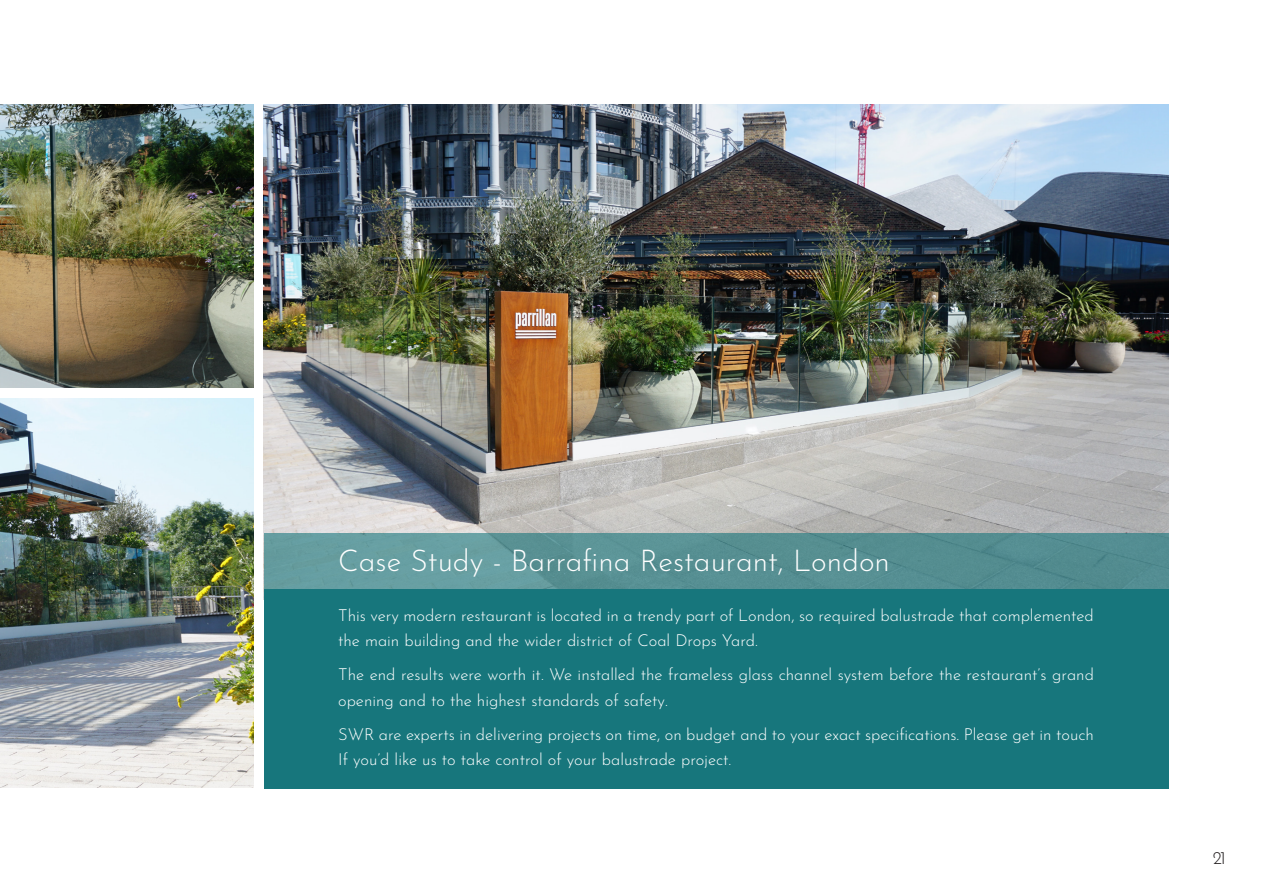
<style>
.page{position:relative;width:1263px;height:893px;background:#fff}
.page>*{position:absolute;margin:0;border:0;box-sizing:border-box;transform-origin:0 0}
.t1{font:100 30px "Josefin Sans";color:#fff}
.t2{font:100 18px "Josefin Sans";color:#231f20}
.t3{font:100 16.5px/25.5px "Josefin Sans";color:#fff}
</style>
<div class="page">
<img style="left:0;top:105px;width:253px;height:282px">
<img style="left:0;top:398px;width:253px;height:389px">
<img style="left:264px;top:105px;width:904px;height:428px">
<div style="left:264px;top:533px;width:904px;height:58px;background:linear-gradient(to right,#679ea1,#4e878b)"></div>
<div style="left:264px;top:589px;width:904px;height:199px;background:#17767c"></div>
<p class="t1" style="left:338px;top:538px;width:553px">Case Study - Barrafina Restaurant, London</p>
<p class="t3" style="left:338px;top:601px;width:757px">This very modern restaurant is located in a trendy part of London, so required balustrade that complemented the main building and the wider district of Coal Drops Yard.</p>
<p class="t3" style="left:338px;top:660px;width:757px">The end results were worth it. We installed the frameless glass channel system before the restaurant’s grand opening and to the highest standards of safety.</p>
<p class="t3" style="left:338px;top:720px;width:757px">SWR are experts in delivering projects on time, on budget and to your exact specifications. Please get in touch<br>If you’d like us to take control of your balustrade project.</p>
<p class="t2" style="left:1213px;top:844px;width:14px">21</p>
</div>
